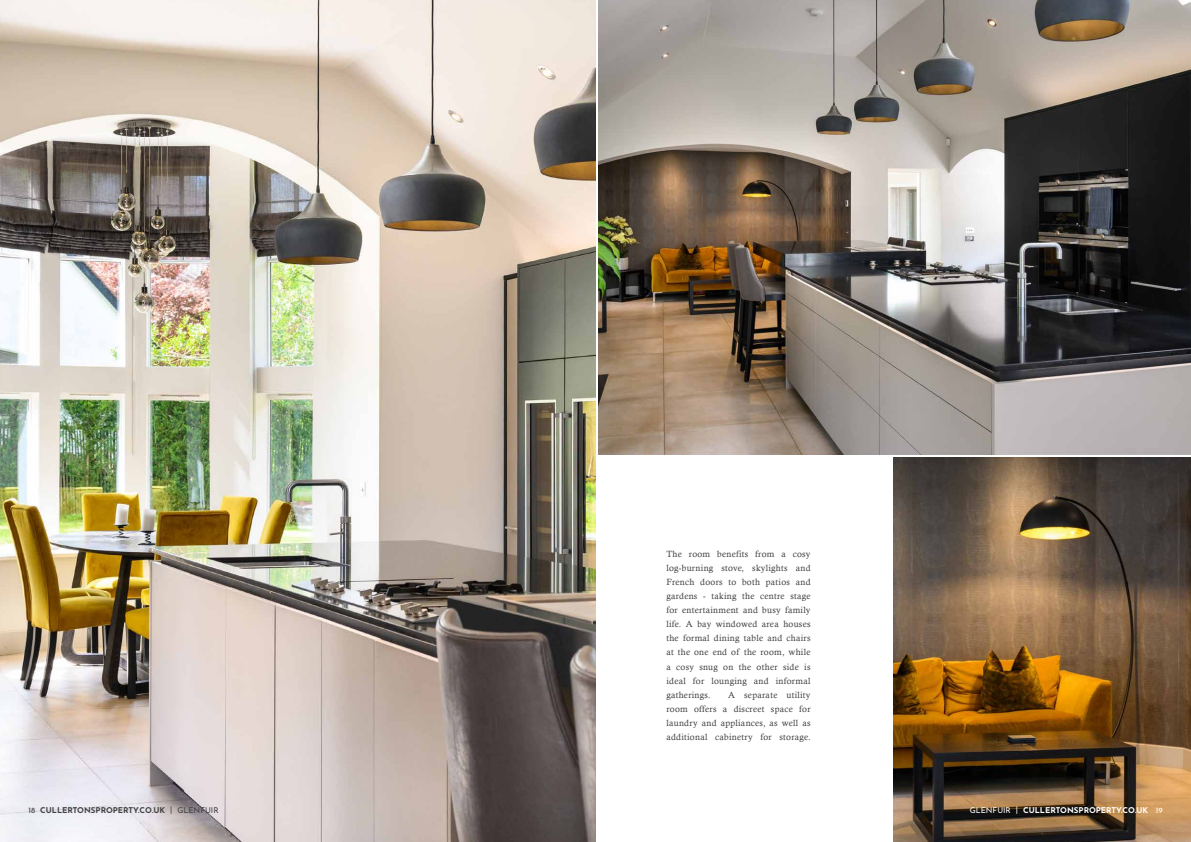
<style>
.page{position:relative;width:1191px;height:842px;background:#fff}
.page>*{position:absolute;margin:0;border:0;box-sizing:border-box;transform-origin:0 0}
.t1{font:9px/14px "Calisto";letter-spacing:.03em;color:#414042;text-align:justify}
.t2{font:700 8px "Josefin Sans";color:#414042}
.t3{font:700 8px "Josefin Sans";color:#fff}
.s1{font-weight:400}
</style>
<div class="page">
<img style="left:0;top:0;width:595px;height:842px">
<img style="left:598px;top:0;width:593px;height:454px">
<img style="left:893px;top:458px;width:298px;height:384px">
<p class="t1" style="left:666px;top:547px;width:146px">The room benefits from a cosy log-burning stove, skylights and French doors to both patios and gardens - taking the centre stage for entertainment and busy family life. A bay windowed area houses the formal dining table and chairs at the one end of the room, while a cosy snug on the other side is ideal for lounging and informal gatherings.</p>
<p class="t1" style="left:666px;top:687px;width:146px;text-indent:62px">A separate utility room offers a discreet space for laundry and appliances, as well as additional cabinetry for storage.</p>
<p class="t2" style="left:28px;top:803px;width:192px"><span class="s1">18</span> CULLERTONSPROPERTY.CO.UK <span class="s1">| GLENFUIR</span></p>
<p class="t3" style="left:969px;top:803px;width:194px"><span class="s1">GLENFUIR |</span> CULLERTONSPROPERTY.CO.UK <span class="s1">19</span></p>
</div>
